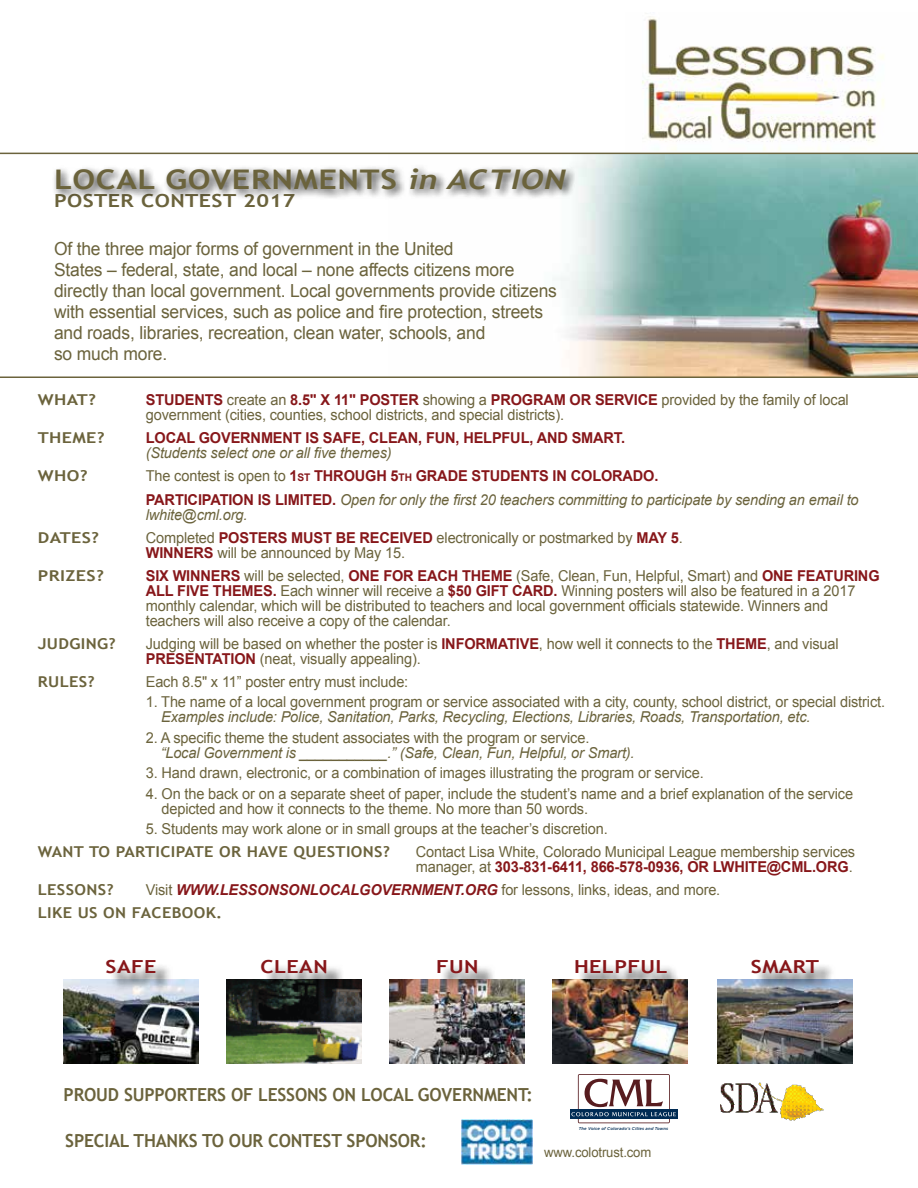
<style>
.page{position:relative;width:918px;height:1188px;background:#fff}
.page>*{position:absolute;margin:0;border:0;box-sizing:border-box;transform-origin:0 0}
.t1{font:700 27px "Trebuchet MS";letter-spacing:.02em;color:#6b633c;scale:1.2 1}
.t2{font:18px/21px "Arial";letter-spacing:-.01em;color:#6b633c}
.t3{font:700 18px "Trebuchet MS";letter-spacing:-.01em;color:#6b633c}
.t4{font:700 18px "Trebuchet MS";letter-spacing:.02em;color:#87171a;scale:1.2 1}
.t5{font:700 18px "Trebuchet MS";letter-spacing:.02em;color:#6b633c;scale:1.2 1}
.t6{font:15px/15px "Arial";letter-spacing:-.01em;color:#6b633c}
.t7{font:italic 15px/23.1px "Arial";letter-spacing:-.01em;color:#6b633c}
.t8{font:700 15px "Trebuchet MS";letter-spacing:.02em;color:#6b633c;scale:1.1 1}
.t9{font:700 15px "Arial";letter-spacing:-.01em;color:#87171a}
.t10{font:700 15px "Trebuchet MS";letter-spacing:.02em;color:#6b633c;scale:1.2 1}
.t11{font:13.5px "Arial";letter-spacing:-.01em;color:#6b633c}
.t12{font:italic 500 4.2px "Gotham";letter-spacing:.02em;color:#002b54}
.s1{font-family:"Trebuchet";font-style:italic}
.s2{font-weight:700;color:#87171a}
.s3{font-style:normal}
.s4{font-weight:700;font-style:normal;color:#87171a}
.s5{font-weight:700;font-style:normal;font-size:10.5px;color:#87171a}
.s6{font-weight:700;font-style:italic;color:#87171a}
</style>
<div class="page">
<img style="left:625px;top:16px;width:293px;height:137px">
<svg style="left:0;top:153px;width:918px;height:225px"></svg>
<div style="left:570px;top:1109px;width:108px;height:10px;background:#002b54"></div>
<svg style="left:571px;top:1074px;width:105px;height:49px"></svg>
<img style="left:720px;top:1082px;width:104px;height:39px">
<img style="left:462px;top:1119px;width:71px;height:46px">
<img style="left:64px;top:979px;width:135px;height:85px">
<img style="left:227px;top:979px;width:135px;height:85px">
<img style="left:390px;top:979px;width:135px;height:85px">
<img style="left:717px;top:979px;width:135px;height:85px">
<img style="left:553px;top:979px;width:135px;height:85px">
<div style="left:109px;top:963px;width:65px;height:29px;background:#000;opacity:.75"></div>
<div style="left:264px;top:963px;width:81px;height:29px;background:#000;opacity:.75"></div>
<div style="left:440px;top:963px;width:56px;height:29px;background:#000;opacity:.75"></div>
<div style="left:578px;top:963px;width:107px;height:29px;background:#000;opacity:.75"></div>
<div style="left:755px;top:963px;width:82px;height:29px;background:#000;opacity:.75"></div>
<div style="left:52px;top:164px;width:525px;height:37px;background:#000;opacity:.75"></div>
<h1 class="t1" style="left:54px;top:162px;width:428px">LOCAL GOVERNMENTS <span class="s1">in ACTION</span></h1>
<p class="t5" style="left:54px;top:189px;width:203px">POSTER CONTEST 2017</p>
<p class="t2" style="left:54px;top:238px;width:504px">Of the three major forms of government in the United<br>States – federal, state, and local – none affects citizens more directly than local government. Local governments provide citizens with essential services, such as police and fire protection, streets and roads, libraries, recreation, clean water, schools, and<br>so much more.</p>
<p class="t10" style="left:38px;top:391px;width:50px">WHAT?</p>
<p class="t6" style="left:146px;top:393px;width:705px"><span class="s2">STUDENTS</span> create an <span class="s2">8.5" X 11" POSTER</span> showing a <span class="s2">PROGRAM OR SERVICE</span> provided by the family of local government (cities, counties, school districts, and special districts).</p>
<p class="t10" style="left:38px;top:429px;width:57px">THEME?</p>
<p class="t9" style="left:146px;top:428px;width:481px">LOCAL GOVERNMENT IS SAFE, CLEAN, FUN, HELPFUL, AND SMART.</p>
<p class="t7" style="left:146px;top:442px;width:247px">(Students select one or all five themes)</p>
<p class="t10" style="left:38px;top:467px;width:43px">WHO?</p>
<p class="t7" style="left:146px;top:465px;width:714px"><span class="s3">The contest is open to</span> <span class="s4">1</span><span class="s5">st</span> <span class="s4">THROUGH 5</span><span class="s5">th</span> <span class="s4">GRADE STUDENTS IN COLORADO.<br>PARTICIPATION IS LIMITED.</span> Open for only the first 20 teachers committing to participate by sending an email to</p>
<p class="t7" style="left:146px;top:503px;width:103px">lwhite@cml.org.</p>
<p class="t10" style="left:38px;top:528px;width:53px">DATES?</p>
<p class="t6" style="left:146px;top:530px;width:538px">Completed <span class="s2">POSTERS MUST BE RECEIVED</span> electronically or postmarked by <span class="s2">MAY 5</span>.<br><span class="s2">WINNERS</span> will be announced by May 15.</p>
<p class="t10" style="left:38px;top:566px;width:57px">PRIZES?</p>
<p class="t6" style="left:146px;top:568px;width:735px"><span class="s2">SIX WINNERS</span> will be selected, <span class="s2">ONE FOR EACH THEME</span> (Safe, Clean, Fun, Helpful, Smart) and <span class="s2">ONE FEATURING ALL FIVE THEMES.</span> Each winner will receive a <span class="s2">$50 GIFT CARD.</span> Winning posters will also be featured in a 2017 monthly calendar, which will be distributed to teachers and local government officials statewide. Winners and teachers will also receive a copy of the calendar.</p>
<p class="t8" style="left:38px;top:634px;width:72px">JUDGING?</p>
<p class="t6" style="left:146px;top:636px;width:694px">Judging will be based on whether the poster is <span class="s2">INFORMATIVE</span>, how well it connects to the <span class="s2">THEME</span>, and visual<br><span class="s2">PRESENTATION</span> (neat, visually appealing).</p>
<p class="t8" style="left:38px;top:672px;width:53px">RULES?</p>
<p class="t6" style="left:146px;top:674px;width:264px">Each 8.5" x 11” poster entry must include:</p>
<p class="t6" style="left:146px;top:695px;width:741px">1. The name of a local government program or service associated with a city, county, school district, or special district.</p>
<p class="t7" style="left:161px;top:706px;width:651px">Examples include: Police, Sanitation, Parks, Recycling, Elections, Libraries, Roads, Transportation, etc.</p>
<p class="t6" style="left:146px;top:730px;width:445px">2. A specific theme the student associates with the program or service.</p>
<p class="t7" style="left:161px;top:741px;width:475px">“Local Government is ___________.” (Safe, Clean, Fun, Helpful, or Smart).</p>
<p class="t6" style="left:146px;top:766px;width:559px">3. Hand drawn, electronic, or a combination of images illustrating the program or service.</p>
<p class="t6" style="left:162px;top:786px;width:693px;text-indent:-16px">4. On the back or on a separate sheet of paper, include the student’s name and a brief explanation of the service depicted and how it connects to the theme. No more than 50 words.</p>
<p class="t6" style="left:146px;top:821px;width:463px">5. Students may work alone or in small groups at the teacher’s discretion.</p>
<p class="t8" style="left:38px;top:842px;width:322px">WANT TO PARTICIPATE OR HAVE QUESTIONS?</p>
<p class="t6" style="left:416px;top:844px;width:441px">Contact Lisa White, Colorado Municipal League membership services manager, at <span class="s2">303-831-6411, 866-578-0936, OR LWHITE@CML.ORG</span>.</p>
<p class="t8" style="left:38px;top:880px;width:71px">LESSONS?</p>
<p class="t6" style="left:146px;top:883px;width:576px">Visit <span class="s6">WWW.LESSONSONLOCALGOVERNMENT.ORG</span> for lessons, links, ideas, and more.</p>
<p class="t8" style="left:38px;top:904px;width:169px">LIKE US ON FACEBOOK.</p>
<p class="t4" style="left:106px;top:955px;width:44px">SAFE</p>
<p class="t4" style="left:261px;top:955px;width:58px">CLEAN</p>
<p class="t4" style="left:436px;top:955px;width:37px">FUN</p>
<p class="t4" style="left:574px;top:955px;width:79px">HELPFUL</p>
<p class="t4" style="left:751px;top:955px;width:58px">SMART</p>
<p class="t3" style="left:64px;top:1084px;width:471px">PROUD SUPPORTERS OF LESSONS ON LOCAL GOVERNMENT:</p>
<p class="t3" style="left:65px;top:1130px;width:363px">SPECIAL THANKS TO OUR CONTEST SPONSOR:</p>
<p class="t12" style="left:579px;top:1126px;width:91px">The Voice of Colorado’s Cities and Towns</p>
<p class="t11" style="left:544px;top:1144px;width:109px">www.colotrust.com</p>
</div>
